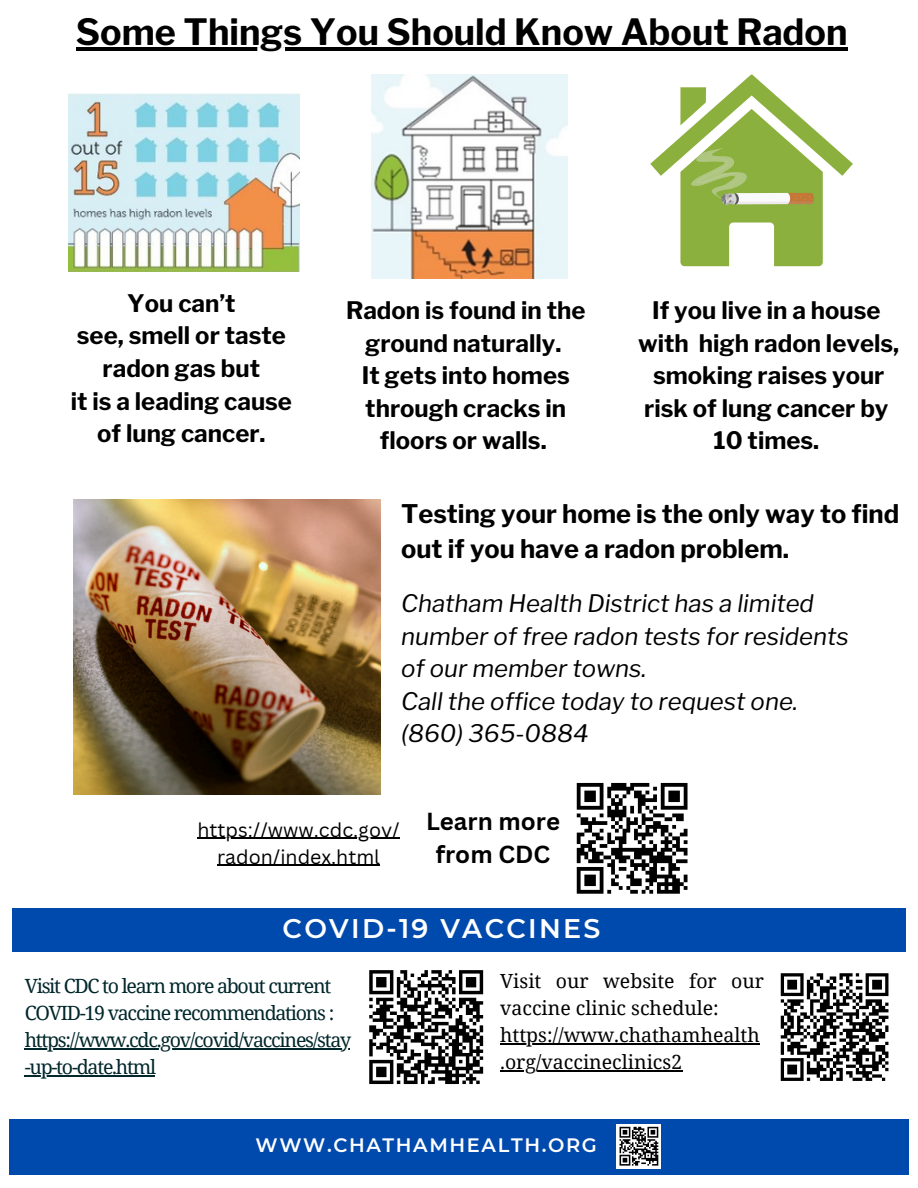
<style>
.page{position:relative;width:918px;height:1188px;background:#fff}
.page>*{position:absolute;margin:0;border:0;box-sizing:border-box;transform-origin:0 0}
.t1{font:700 36px "Libre Franklin";color:#000}
.t2{font:600 26.85px "Montserrat";letter-spacing:.085em;color:#fff}
.t3{font:700 25.5px "Libre Franklin";color:#000}
.t4{font:700 24px/32.7px "Libre Franklin";color:#000;text-align:center}
.t5{font:italic 24px/32.7px "Libre Franklin";color:#000}
.t6{font:700 24px/32.7px "Canva Sans";color:#000;text-align:center}
.t7{font:19.65px/27px "Noto Serif";letter-spacing:-.065em;color:#00272b}
.t8{font:19.5px/27px "Noto Serif";color:#000}
.t9{font:19.5px/27px "Canva Sans";color:#000;text-align:center}
.t10{font:600 19.35px "Montserrat";letter-spacing:.085em;color:#fff}
</style>
<div class="page">
<div style="left:9px;top:1119px;width:900px;height:56px;background:#004aad"></div>
<svg style="left:616px;top:1124px;width:45px;height:45px"></svg>
<svg style="left:620px;top:1127px;width:38px;height:39px"></svg>
<div style="left:12px;top:908px;width:894px;height:43px;background:#004aad"></div>
<svg style="left:369px;top:970px;width:115px;height:114px"></svg>
<svg style="left:780px;top:973px;width:109px;height:108px"></svg>
<img style="left:372px;top:74px;width:196px;height:204px">
<img style="left:68px;top:93px;width:232px;height:178px">
<svg style="left:650px;top:74px;width:203px;height:192px"></svg>
<img style="left:73px;top:500px;width:307px;height:295px">
<hr style="left:25px;top:1048px;width:325px;height:2px;background:#00272b">
<hr style="left:25px;top:1075px;width:130px;height:2px;background:#00272b">
<hr style="left:500px;top:1043px;width:260px;height:1px;background:#000">
<hr style="left:500px;top:1070px;width:182px;height:1px;background:#000">
<hr style="left:197px;top:838px;width:203px;height:1px;background:#000">
<hr style="left:217px;top:865px;width:163px;height:1px;background:#000">
<hr style="left:76px;top:48px;width:772px;height:3px;background:#000">
<svg style="left:576px;top:782px;width:112px;height:112px"></svg>
<p class="t1" style="left:76px;top:11px;width:773px">Some Things You Should Know About Radon</p>
<h1 class="t4" style="left:71px;top:287px;width:223px">You can’t<br>see, smell or taste radon gas but<br>it is a leading cause</h1>
<p class="t4" style="left:97px;top:417px;width:170px">of lung cancer.</p>
<h3 class="t4" style="left:346px;top:294px;width:241px">Radon is found in the ground naturally.</h3>
<p class="t4" style="left:362px;top:359px;width:210px">It gets into homes through cracks in floors or walls.</p>
<h5 class="t4" style="left:638px;top:294px;width:263px">If you live in a house with high radon levels, smoking raises your risk of lung cancer by</h5>
<p class="t4" style="left:714px;top:424px;width:107px">10 times.</p>
<h4 class="t3" style="left:401px;top:499px;width:500px">Testing your home is the only way to find</h4>
<p class="t3" style="left:401px;top:533px;width:390px">out if you have a radon problem.</p>
<h2 class="t5" style="left:401px;top:587px;width:449px">Chatham Health District has a limited number of free radon tests for residents of our member towns.<br>Call the office today to request one.</h2>
<p class="t5" style="left:401px;top:717px;width:189px">(860) 365-0884</p>
<p class="t9" style="left:197px;top:816px;width:204px">https://www.cdc.gov/ radon/index.html</p>
<p class="t6" style="left:426px;top:805px;width:136px">Learn more from CDC</p>
<p class="t2" style="left:283px;top:912px;width:319px">COVID-19 VACCINES</p>
<p class="t7" style="left:25px;top:972px;width:311px">Visit CDC to learn more about current<br>COVID-19 vaccine recommendations :</p>
<h4 class="t7" style="left:25px;top:1026px;width:328px">https://www.cdc.gov/covid/vaccines/stay</h4>
<p class="t7" style="left:25px;top:1053px;width:133px">-up-to-date.html</p>
<p class="t8" style="left:500px;top:967px;width:265px">Visit our website for our vaccine clinic schedule:</p>
<p class="t8" style="left:500px;top:1021px;width:261px">https://www.chathamhealth</p>
<h4 class="t8" style="left:500px;top:1048px;width:184px">.org/vaccineclinics2</h4>
<h4 class="t10" style="left:256px;top:1133px;width:343px">WWW.CHATHAMHEALTH.ORG</h4>
</div>
